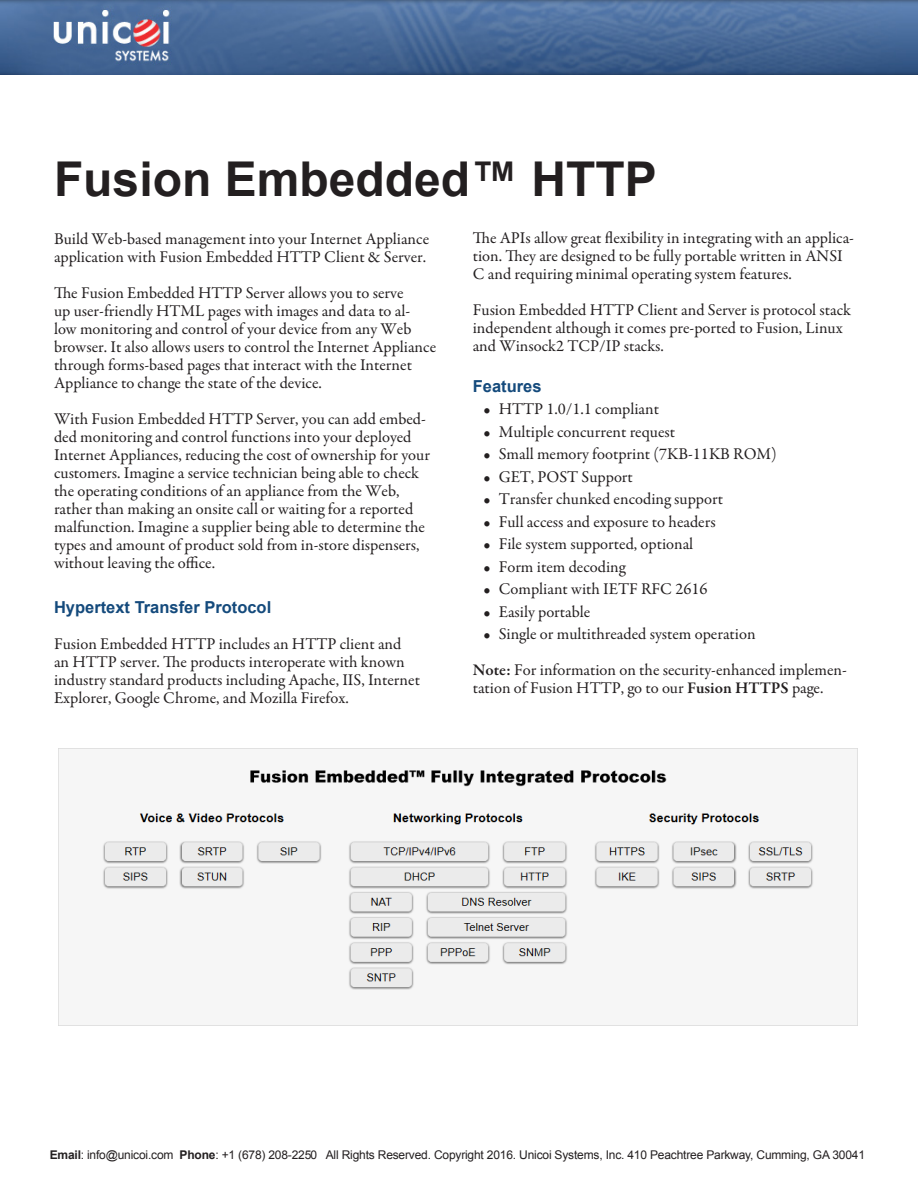
<style>
.page{position:relative;width:918px;height:1188px;background:#fff}
.page>*{position:absolute;margin:0;border:0;box-sizing:border-box;transform-origin:0 0}
.t1{font:700 48px "Arial";color:#231f20}
.t2{font:16.5px/18px "Garamond Premr Pro";color:#231f20}
.t3{font:700 16.5px "Arial";color:#144a7c}
.t4{font:12px "Arial";letter-spacing:-.015em;color:#231f20}
.s1{font-weight:600}
.s2{font-weight:700}
</style>
<div class="page">
<img style="left:0;top:0;width:918px;height:74px">
<img style="left:58px;top:748px;width:800px;height:278px">
<h1 class="t1" style="left:54px;top:147px;width:604px">Fusion Embedded™ HTTP</h1>
<p class="t2" style="left:54px;top:230px;width:377px">Build Web-based management into your Internet Appliance application with Fusion Embedded HTTP Client &amp; Server.</p>
<p class="t2" style="left:54px;top:284px;width:384px">The Fusion Embedded HTTP Server allows you to serve<br>up user-friendly HTML pages with images and data to al&shy;low monitoring and control of your device from any Web browser. It also allows users to control the Internet Appliance through forms-based pages that interact with the Internet Appliance to change the state of the device.</p>
<p class="t2" style="left:54px;top:410px;width:377px">With Fusion Embedded HTTP Server, you can add embed&shy;ded monitoring and control functions into your deployed Internet Appliances, reducing the cost of ownership for your customers. Imagine a service technician being able to check the operating conditions of an appliance from the Web, rather than making an onsite call or waiting for a reported malfunction. Imagine a supplier being able to determine the types and amount of product sold from in-store dispensers, without leaving the office.</p>
<p class="t3" style="left:54px;top:596px;width:219px">Hypertext Transfer Protocol</p>
<p class="t2" style="left:54px;top:635px;width:367px">Fusion Embedded HTTP includes an HTTP client and an HTTP server. The products interoperate with known industry standard products including Apache, IIS, Internet Explorer, Google Chrome, and Mozilla Firefox.</p>
<p class="t2" style="left:473px;top:229px;width:383px">The APIs allow great flexibility in integrating with an applica&shy;tion. They are designed to be fully portable written in ANSI<br>C and requiring minimal operating system features.</p>
<p class="t2" style="left:473px;top:301px;width:380px">Fusion Embedded HTTP Client and Server is protocol stack independent although it comes pre-ported to Fusion, Linux and Winsock2 TCP/IP stacks.</p>
<p class="t3" style="left:473px;top:375px;width:70px">Features</p>
<p class="t2" style="left:484px;top:400px;width:177px">• HTTP 1.0/1.1 compliant</p>
<p class="t2" style="left:484px;top:423px;width:193px">• Multiple concurrent request</p>
<p class="t2" style="left:484px;top:445px;width:295px">• Small memory footprint (7KB-11KB ROM)</p>
<p class="t2" style="left:484px;top:468px;width:151px">• GET, POST Support</p>
<p class="t2" style="left:484px;top:490px;width:241px">• Transfer chunked encoding support</p>
<p class="t2" style="left:484px;top:513px;width:234px">• Full access and exposure to headers</p>
<p class="t2" style="left:484px;top:535px;width:211px">• File system supported, optional</p>
<p class="t2" style="left:484px;top:558px;width:144px">• Form item decoding</p>
<p class="t2" style="left:484px;top:580px;width:225px">• Compliant with IETF RFC 2616</p>
<p class="t2" style="left:484px;top:603px;width:108px">• Easily portable</p>
<p class="t2" style="left:473px;top:616px;width:376px;line-height:36px;text-indent:11px">• Single or multithreaded system operation<br><span class="s1">Note:</span> For information on the security-enhanced implemen-</p>
<p class="t2" style="left:473px;top:679px;width:352px">tation of Fusion HTTP, go to our <span class="s1">Fusion HTTPS</span> page.</p>
<p class="t4" style="left:50px;top:1147px;width:817px"><span class="s2">Email</span>: info@unicoi.com <span class="s2">Phone</span>: +1 (678) 208-2250 All Rights Reserved. Copyright 2016. Unicoi Systems, Inc. 410 Peachtree Parkway, Cumming, GA 30041</p>
</div>
